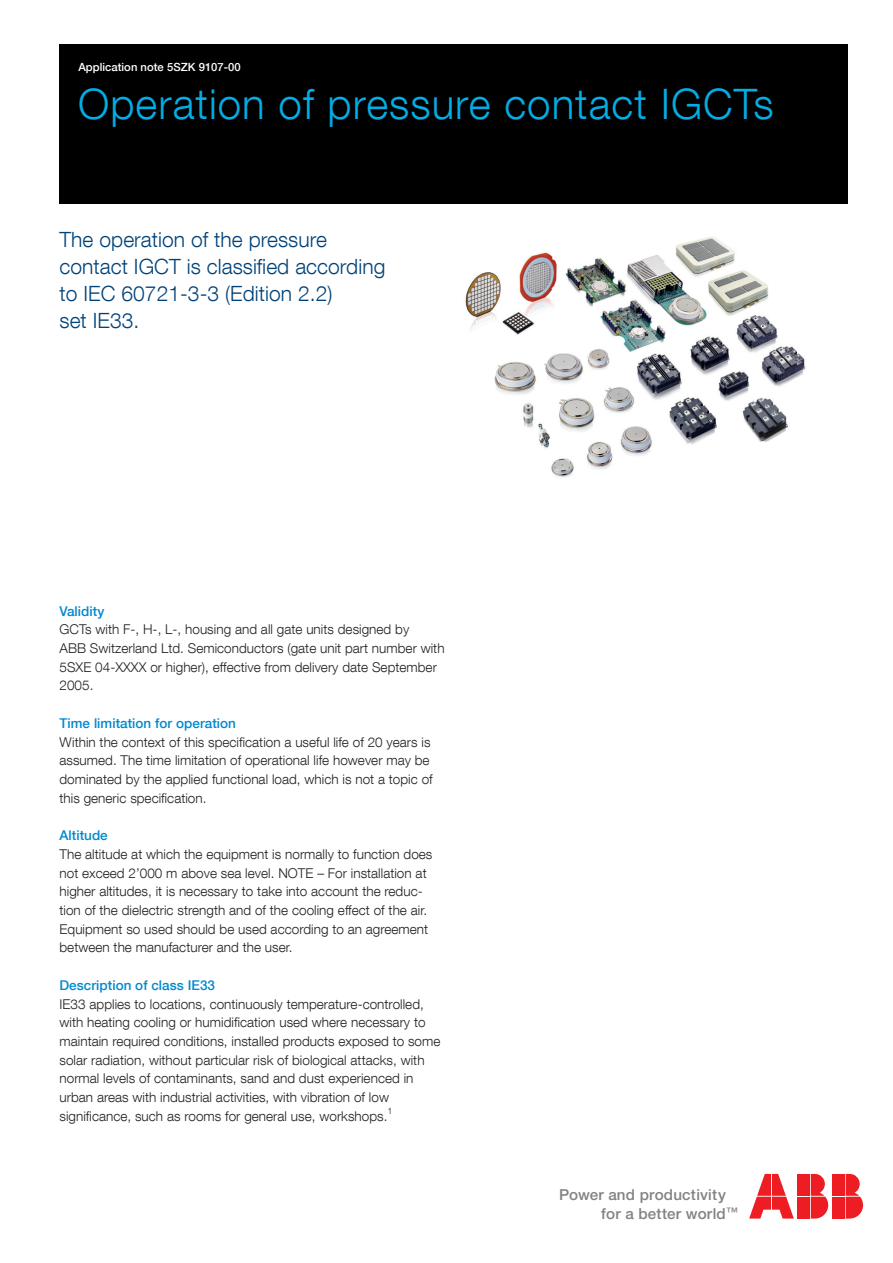
<style>
.page{position:relative;width:893px;height:1263px;background:#fff}
.page>*{position:absolute;margin:0;border:0;box-sizing:border-box;transform-origin:0 0}
.t1{font:300 42px "ABB Neue Helvetica";letter-spacing:.025em;color:#03ade5}
.t2{font:300 21px "ABB Neue Helvetica";letter-spacing:.005em;color:#004279}
.t3{font:500 15.15px/18.9px "Helvetica Neue";letter-spacing:.015em;color:#808285}
.t4{font:300 13.5px/18.8px "ABB Neue Helvetica";letter-spacing:.005em;color:#231f20}
.t5{font:500 13.5px "ABB Neue Helvetica";letter-spacing:.005em;color:#0089cf}
.t6{font:500 11.25px "ABB Neue Helvetica";letter-spacing:.005em;color:#fff}
.t7{font:300 9px "ABB Neue Helvetica";color:#231f20}
</style>
<div class="page">
<div style="left:60px;top:45px;width:788px;height:159px;background:#000"></div>
<svg style="left:846px;top:1174px;width:17px;height:44px"></svg>
<div style="left:832px;top:1174px;width:13px;height:22px;background:#ee1d23"></div>
<div style="left:832px;top:1197px;width:13px;height:21px;background:#ee1d23"></div>
<svg style="left:811px;top:1174px;width:17px;height:44px"></svg>
<div style="left:797px;top:1174px;width:13px;height:22px;background:#ee1d23"></div>
<div style="left:797px;top:1197px;width:13px;height:21px;background:#ee1d23"></div>
<svg style="left:749px;top:1174px;width:45px;height:44px"></svg>
<img style="left:465px;top:237px;width:341px;height:241px">
<p class="t6" style="left:78px;top:61px;width:164px">Application note 5SZK 9107-00</p>
<p class="t1" style="left:78px;top:78px;width:697px">Operation of pressure contact IGCTs</p>
<p class="t2" style="left:60px;top:226px;width:269px">The operation of the pressure</p>
<p class="t2" style="left:60px;top:253px;width:327px">contact IGCT is classified according</p>
<p class="t2" style="left:60px;top:280px;width:275px">to IEC 60721-3-3 (Edition 2.2)</p>
<p class="t2" style="left:60px;top:307px;width:81px">set IE33.</p>
<p class="t5" style="left:60px;top:603px;width:46px">Validity</p>
<p class="t4" style="left:60px;top:620px;width:351px">GCTs with F-, H-, L-, housing and all gate units designed by</p>
<p class="t4" style="left:60px;top:639px;width:387px">ABB Switzerland Ltd. Semiconductors (gate unit part number with<br>5SXE 04-XXXX or higher), effective from delivery date September<br>2005.</p>
<p class="t5" style="left:60px;top:715px;width:178px">Time limitation for operation</p>
<p class="t4" style="left:60px;top:732px;width:375px">Within the context of this specification a useful life of 20 years is assumed. The time limitation of operational life however may be dominated by the applied functional load, which is not a topic of this generic specification.</p>
<p class="t5" style="left:60px;top:827px;width:50px">Altitude</p>
<p class="t4" style="left:60px;top:844px;width:374px">The altitude at which the equipment is normally to function does not exceed 2’000 m above sea level. NOTE – For installation at higher altitudes, it is necessary to take into account the reduc&shy;tion of the dielectric strength and of the cooling effect of the air.<br>Equipment so used should be used according to an agreement between the manufacturer and the user.</p>
<p class="t5" style="left:60px;top:977px;width:157px">Description of class IE33</p>
<p class="t4" style="left:60px;top:994px;width:382px">IE33 applies to locations, continuously temperature-controlled, with heating cooling or humidification used where necessary to maintain required conditions, installed products exposed to some solar radiation, without particular risk of biological attacks, with normal levels of contaminants, sand and dust experienced in urban areas with industrial activities, with vibration of low</p>
<p class="t4" style="left:60px;top:1106px;width:329px">significance, such as rooms for general use, workshops.</p>
<p class="t7" style="left:388px;top:1105px;width:7px">1</p>
<p class="t3" style="left:601px;top:1184px;width:138px;text-indent:-42px">Power and productivity for a better world<sup>™</sup></p>
</div>
